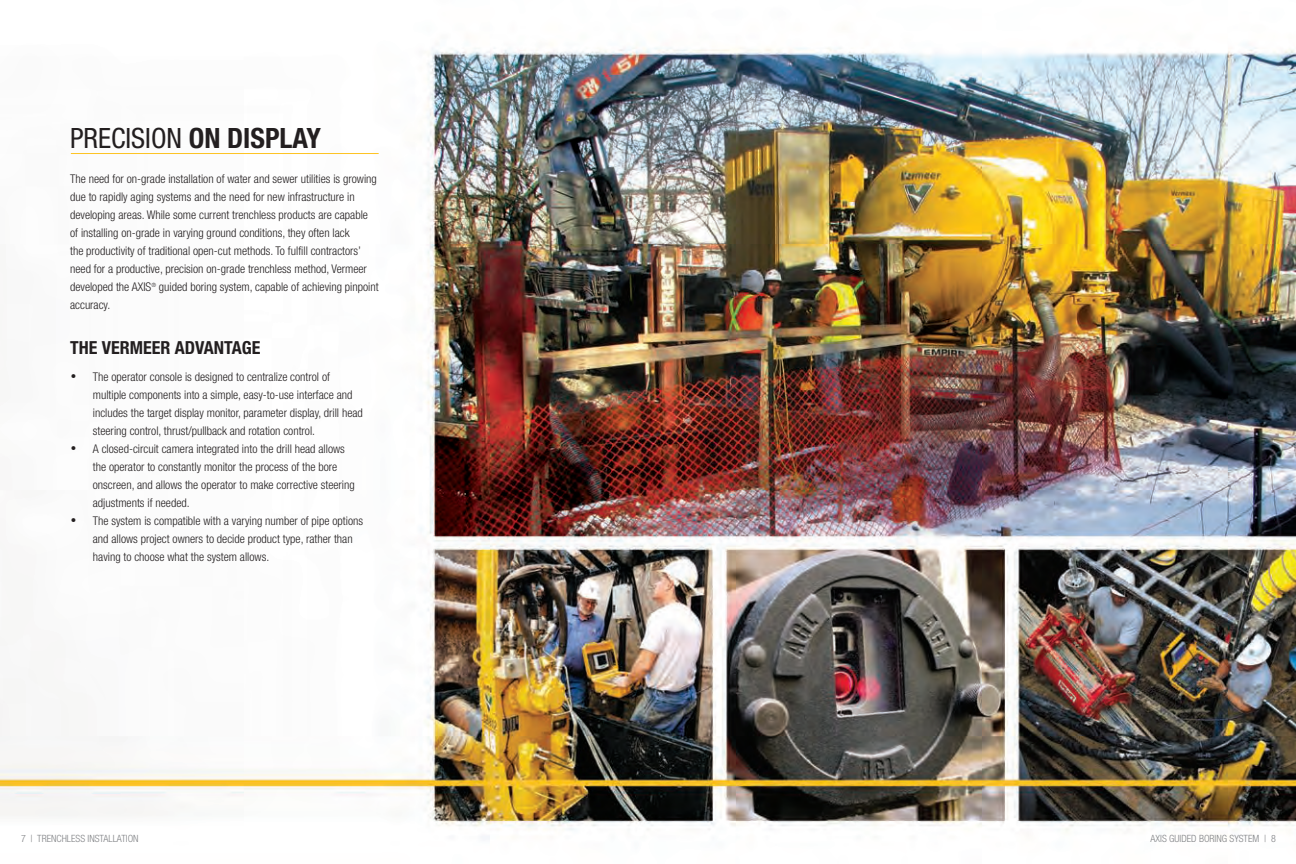
<style>
.page{position:relative;width:1296px;height:864px;background:#fff}
.page>*{position:absolute;margin:0;border:0;box-sizing:border-box;transform-origin:0 0}
.t1{font:condensed 28px "Helvetica Neue";color:#231f20}
.t2{font:700 condensed 18px "Helvetica Neue";color:#231f20}
.t3{font:300 condensed 12px/18px "Helvetica Neue";color:#231f20}
.t4{font:300 condensed 11px "Helvetica Neue";color:#231f20}
.t5{font:300 condensed 10px "Helvetica Neue";color:#808285}
.s1{font-weight:700}
</style>
<div class="page">
<img style="left:0;top:47px;width:1296px;height:792px">
<hr style="left:71px;top:153px;width:308px;height:1px;background:#fec422">
<p class="t1" style="left:70px;top:122px;width:253px">PRECISION <span class="s1">ON DISPLAY</span></p>
<p class="t3" style="left:70px;top:170px;width:310px">The need for on-grade installation of water and sewer utilities is growing due to rapidly aging systems and the need for new infrastructure in developing areas. While some current trenchless products are capable of installing on-grade in varying ground conditions, they often lack<br>the productivity of traditional open-cut methods. To fulfill contractors’ need for a productive, precision on-grade trenchless method, Vermeer developed the AXIS<sup>®</sup> guided boring system, capable of achieving pinpoint accuracy.</p>
<p class="t2" style="left:70px;top:337px;width:192px">THE VERMEER ADVANTAGE</p>
<p class="t3" style="left:93px;top:368px;width:272px">The operator console is designed to centralize control of multiple components into a simple, easy-to-use interface and includes the target display monitor, parameter display, drill head steering control, thrust/pullback and rotation control.</p>
<p class="t3" style="left:93px;top:440px;width:263px">A closed-circuit camera integrated into the drill head allows the operator to constantly monitor the process of the bore onscreen, and allows the operator to make corrective steering adjustments if needed.</p>
<p class="t3" style="left:93px;top:512px;width:272px">The system is compatible with a varying number of pipe options and allows project owners to decide product type, rather than having to choose what the system allows.</p>
<p class="t4" style="left:71px;top:370px;width:7px">•</p>
<p class="t4" style="left:71px;top:442px;width:7px">•</p>
<p class="t4" style="left:71px;top:514px;width:7px">•</p>
<p class="t5" style="left:21px;top:833px;width:119px">7 | TRENCHLESS INSTALLATION</p>
<p class="t5" style="left:1151px;top:833px;width:127px">AXIS GUIDED BORING SYSTEM | 8</p>
</div>
